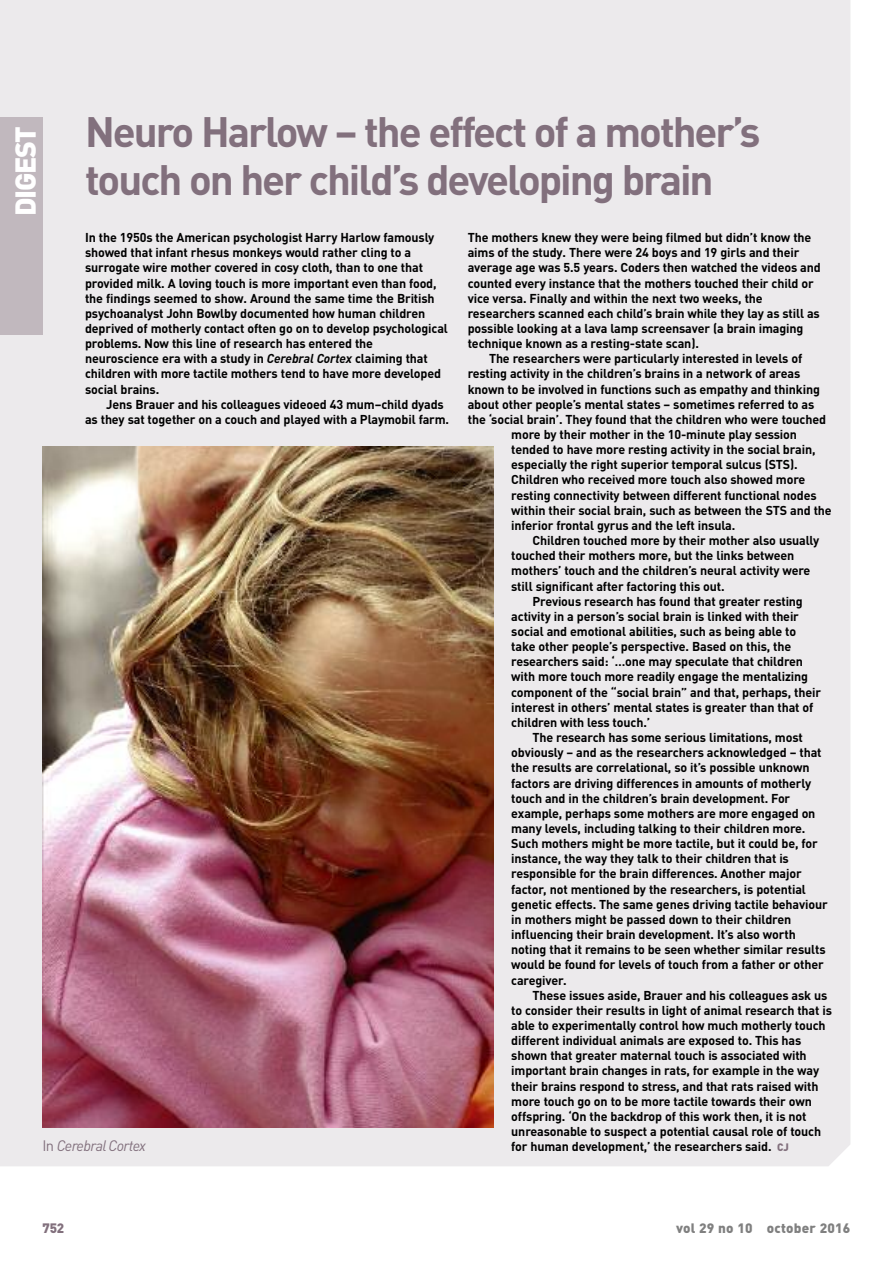
<style>
.page{position:relative;width:893px;height:1263px;background:#fff}
.page>*{position:absolute;margin:0;border:0;box-sizing:border-box;transform-origin:0 0}
.t1{font:700 42px/48px "DIN Pro";letter-spacing:-.05em;color:#82707d}
.t2{font:900 28.5px "DIN Pro";letter-spacing:-.05em;color:#fff}
.t3{font:italic 15px "DIN Pro";letter-spacing:-.045em;color:#82707d}
.t4{font:900 13.5px "DIN Pro";letter-spacing:.015em;color:#808080}
.t5{font:900 13.5px "DIN Pro";color:#82707d}
.t6{font:700 12.75px/15.1px "DIN Pro";letter-spacing:-.01em;color:#000}
.s1{font-style:italic}
.s2{font-style:normal}
.s3{font-weight:900;font-size:10.65px;color:#82707d}
</style>
<div class="page">
<div style="left:0;top:0;width:850px;height:1166px;background:#eceaec"></div>
<div style="left:0;top:117px;width:43px;height:217px;background:#c1b8be"></div>
<img style="left:43px;top:446px;width:450px;height:682px">
<h2 class="t2" style="left:16px;top:216px;width:91px;rotate:-90deg">DIGEST</h2>
<h1 class="t1" style="left:85px;top:112px;width:677px">Neuro Harlow – the effect of a mother’s touch on her child’s developing brain</h1>
<p class="t6" style="left:85px;top:231px;width:364px">In the 1950s the American psychologist Harry Harlow famously showed that infant rhesus monkeys would rather cling to a surrogate wire mother covered in cosy cloth, than to one that provided milk. A loving touch is more important even than food, the findings seemed to show. Around the same time the British psychoanalyst John Bowlby documented how human children deprived of motherly contact often go on to develop psychological problems. Now this line of research has entered the neuroscience era with a study in <span class="s1">Cerebral Cortex</span> claiming that children with more tactile mothers tend to have more developed social brains.</p>
<p class="t6" style="left:85px;top:398px;width:366px;text-indent:21px">Jens Brauer and his colleagues videoed 43 mum–child dyads as they sat together on a couch and played with a Playmobil farm.</p>
<p class="t3" style="left:43px;top:1140px;width:105px"><span class="s2">In</span> Cerebral Cortex</p>
<p class="t6" style="left:468px;top:231px;width:355px">The mothers knew they were being filmed but didn’t know the aims of the study. There were 24 boys and 19 girls and their average age was 5.5 years. Coders then watched the videos and counted every instance that the mothers touched their child or vice versa. Finally and within the next two weeks, the researchers scanned each child’s brain while they lay as still as possible looking at a lava lamp screensaver (a brain imaging technique known as a resting-state scan).</p>
<p class="t6" style="left:489px;top:352px;width:315px">The researchers were particularly interested in levels of</p>
<p class="t6" style="left:468px;top:367px;width:334px">resting activity in the children’s brains in a network of areas</p>
<p class="t6" style="left:468px;top:383px;width:354px">known to be involved in functions such as empathy and thinking</p>
<p class="t6" style="left:468px;top:398px;width:348px">about other people’s mental states – sometimes referred to as</p>
<p class="t6" style="left:468px;top:413px;width:360px">the ‘social brain’. They found that the children who were touched</p>
<p class="t6" style="left:511px;top:428px;width:287px">more by their mother in the 10-minute play session</p>
<p class="t6" style="left:511px;top:443px;width:306px">tended to have more resting activity in the social brain,</p>
<p class="t6" style="left:511px;top:458px;width:288px">especially the right superior temporal sulcus (STS).</p>
<p class="t6" style="left:511px;top:473px;width:296px">Children who received more touch also showed more</p>
<p class="t6" style="left:511px;top:489px;width:307px">resting connectivity between different functional nodes</p>
<p class="t6" style="left:511px;top:504px;width:322px">within their social brain, such as between the STS and the</p>
<p class="t6" style="left:511px;top:519px;width:226px">inferior frontal gyrus and the left insula.</p>
<p class="t6" style="left:532px;top:534px;width:288px">Children touched more by their mother also usually</p>
<p class="t6" style="left:511px;top:549px;width:285px">touched their mothers more, but the links between</p>
<p class="t6" style="left:511px;top:564px;width:301px">mothers’ touch and the children’s neural activity were</p>
<p class="t6" style="left:511px;top:580px;width:215px">still significant after factoring this out.</p>
<p class="t6" style="left:533px;top:595px;width:272px">Previous research has found that greater resting</p>
<p class="t6" style="left:511px;top:610px;width:289px">activity in a person’s social brain is linked with their</p>
<p class="t6" style="left:511px;top:625px;width:286px">social and emotional abilities, such as being able to</p>
<p class="t6" style="left:511px;top:640px;width:281px">take other people’s perspective. Based on this, the</p>
<p class="t6" style="left:511px;top:655px;width:293px">researchers said: ‘…one may speculate that children</p>
<p class="t6" style="left:511px;top:670px;width:298px">with more touch more readily engage the mentalizing</p>
<p class="t6" style="left:511px;top:686px;width:311px">component of the “social brain” and that, perhaps, their</p>
<p class="t6" style="left:511px;top:701px;width:304px">interest in others’ mental states is greater than that of</p>
<p class="t6" style="left:511px;top:716px;width:140px">children with less touch.’</p>
<p class="t6" style="left:533px;top:731px;width:272px">The research has some serious limitations, most</p>
<p class="t6" style="left:511px;top:746px;width:312px">obviously – and as the researchers acknowledged – that</p>
<p class="t6" style="left:511px;top:761px;width:300px">the results are correlational, so it’s possible unknown</p>
<p class="t6" style="left:511px;top:776px;width:301px">factors are driving differences in amounts of motherly</p>
<p class="t6" style="left:511px;top:792px;width:281px">touch and in the children’s brain development. For</p>
<p class="t6" style="left:511px;top:807px;width:306px">example, perhaps some mothers are more engaged on</p>
<p class="t6" style="left:511px;top:822px;width:296px">many levels, including talking to their children more.</p>
<p class="t6" style="left:511px;top:837px;width:308px">Such mothers might be more tactile, but it could be, for</p>
<p class="t6" style="left:511px;top:852px;width:279px">instance, the way they talk to their children that is</p>
<p class="t6" style="left:511px;top:867px;width:292px">responsible for the brain differences. Another major</p>
<p class="t6" style="left:511px;top:883px;width:296px">factor, not mentioned by the researchers, is potential</p>
<p class="t6" style="left:511px;top:898px;width:318px">genetic effects. The same genes driving tactile behaviour</p>
<p class="t6" style="left:511px;top:913px;width:281px">in mothers might be passed down to their children</p>
<p class="t6" style="left:511px;top:928px;width:286px">influencing their brain development. It’s also worth</p>
<p class="t6" style="left:511px;top:943px;width:316px">noting that it remains to be seen whether similar results</p>
<p class="t6" style="left:511px;top:958px;width:314px">would be found for levels of touch from a father or other</p>
<p class="t6" style="left:511px;top:973px;width:57px">caregiver.</p>
<p class="t6" style="left:533px;top:989px;width:296px">These issues aside, Brauer and his colleagues ask us</p>
<p class="t6" style="left:511px;top:1004px;width:322px">to consider their results in light of animal research that is</p>
<p class="t6" style="left:511px;top:1019px;width:316px">able to experimentally control how much motherly touch</p>
<p class="t6" style="left:511px;top:1034px;width:292px">different individual animals are exposed to. This has</p>
<p class="t6" style="left:511px;top:1049px;width:297px">shown that greater maternal touch is associated with</p>
<p class="t6" style="left:511px;top:1064px;width:309px">important brain changes in rats, for example in the way</p>
<p class="t6" style="left:511px;top:1079px;width:309px">their brains respond to stress, and that rats raised with</p>
<p class="t6" style="left:511px;top:1095px;width:302px">more touch go on to be more tactile towards their own</p>
<p class="t6" style="left:511px;top:1110px;width:297px">offspring. ‘On the backdrop of this work then, it is not</p>
<p class="t6" style="left:511px;top:1125px;width:311px">unreasonable to suspect a potential causal role of touch</p>
<p class="t6" style="left:511px;top:1140px;width:279px">for human development,’ the researchers said. <span class="s3">CJ</span></p>
<p class="t5" style="left:43px;top:1223px;width:23px">752</p>
<p class="t4" style="left:676px;top:1223px;width:176px">vol 29 no 10 october 2016</p>
</div>
